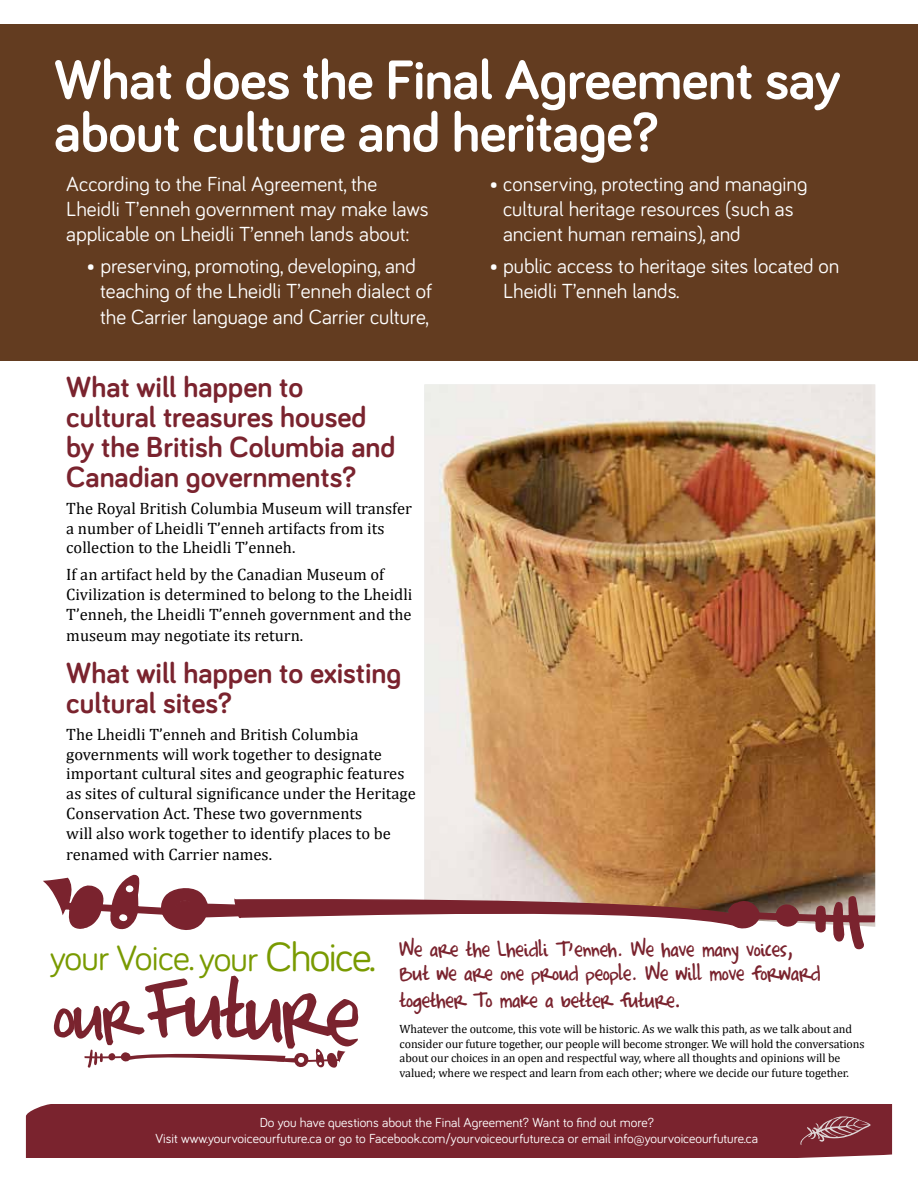
<style>
.page{position:relative;width:918px;height:1188px;background:#fff}
.page>*{position:absolute;margin:0;border:0;box-sizing:border-box;transform-origin:0 0}
.t1{font:103.95px "Completein Him";color:#7a232e}
.t2{font:700 57px/52.5px "Bariol";letter-spacing:-.01em;color:#fff}
.t3{font:36px "Bariol";letter-spacing:-.02em;color:#799a00}
.t4{font:700 30px/30px "Bariol";color:#7a232e}
.t5{font:25.5px/24px "Completein Him";letter-spacing:-.01em;color:#7a232e}
.t6{font:21px/25.2px "Bariol";color:#fff}
.t7{font:16.5px/19.8px "Cambria";color:#000}
.t8{font:13.5px/16.2px "Bariol";color:#fff;text-align:center}
.t9{font:12px/14.4px "Cambria";letter-spacing:-.01em;color:#000}
.s1{font-size:42px}
.s2{font-family:"Minion Pro"}
</style>
<div class="page">
<div style="left:26px;top:1104px;width:866px;height:54px;background:#7a232e"></div>
<svg style="left:799px;top:1116px;width:72px;height:29px"></svg>
<img style="left:424px;top:384px;width:451px;height:459px">
<div style="left:0;top:24px;width:918px;height:337px;background:#633c20"></div>
<svg style="left:43px;top:843px;width:832px;height:107px"></svg>
<div style="left:176px;top:901px;width:18px;height:16px;background:#7a232e;border-radius:50%"></div>
<div style="left:175px;top:900px;width:20px;height:18px;border:2px solid #7a232e;border-radius:50%"></div>
<svg style="left:84px;top:1048px;width:261px;height:20px"></svg>
<h2 class="t2" style="left:54px;top:51px;width:788px">What does the Final Agreement say about culture and heritage?</h2>
<p class="t6" style="left:66px;top:170px;width:364px">According to the Final Agreement, the<br>Lheidli T’enneh government may make laws applicable on Lheidli T’enneh lands about:</p>
<p class="t6" style="left:100px;top:253px;width:334px;text-indent:-14px">• preserving, promoting, developing, and teaching of the Lheidli T’enneh dialect of the Carrier language and Carrier culture,</p>
<p class="t6" style="left:503px;top:170px;width:306px;text-indent:-14px">• conserving, protecting and managing cultural heritage resources (such as ancient human remains), and</p>
<p class="t6" style="left:503px;top:253px;width:338px;text-indent:-14px">• public access to heritage sites located on<br>Lheidli T’enneh lands.</p>
<h3 class="t4" style="left:66px;top:371px;width:331px">What will happen to cultural treasures housed by the British Columbia and<br>Canadian governments?</h3>
<p class="t7" style="left:66px;top:498px;width:347px">The Royal British Columbia Museum will transfer a number of Lheidli T’enneh artifacts from its collection to the Lheidli T’enneh.</p>
<p class="t7" style="left:66px;top:564px;width:348px">If an artifact held by the Canadian Museum of<br>Civilization is determined to belong to the Lheidli<br>T’enneh, the Lheidli T’enneh government and the</p>
<p class="t7" style="left:66px;top:626px;width:239px">museum may negotiate its return.</p>
<h3 class="t4" style="left:66px;top:657px;width:337px">What will happen to existing cultural sites?</h3>
<p class="t7" style="left:66px;top:724px;width:351px">The Lheidli T’enneh and British Columbia governments will work together to designate important cultural sites and geographic features as sites of cultural significance under the Heritage Conservation Act. These two governments<br>will also work together to identify places to be</p>
<p class="t7" style="left:66px;top:845px;width:207px">renamed with Carrier names.</p>
<h3 class="t3" style="left:50px;top:933px;width:327px">your Voice. your <span class="s1">Choice.</span></h3>
<h1 class="t1" style="left:147px;top:956px;width:218px;rotate:3deg">Future</h1>
<h3 class="t5" style="left:400px;top:939px;width:423px">We are the Lheidli T’enneh. We have many voices,<br>But we are one proud people. We will move forward</h3>
<h3 class="t5" style="left:400px;top:990px;width:282px">together To make a better future<span class="s2">.</span></h3>
<p class="t9" style="left:400px;top:1022px;width:467px">Whatever the outcome, this vote will be historic. As we walk this path, as we talk about and consider our future together, our people will become stronger. We will hold the conversations about our choices in an open and respectful way, where all thoughts and opinions will be valued; where we respect and learn from each other; where we decide our future together.</p>
<p class="t8" style="left:155px;top:1114px;width:604px">Do you have questions about the Final Agreement? Want to find out more?<br>Visit www.yourvoiceourfuture.ca or go to Facebook.com/yourvoiceourfuture.ca or email info@yourvoiceourfuture.ca</p>
</div>
